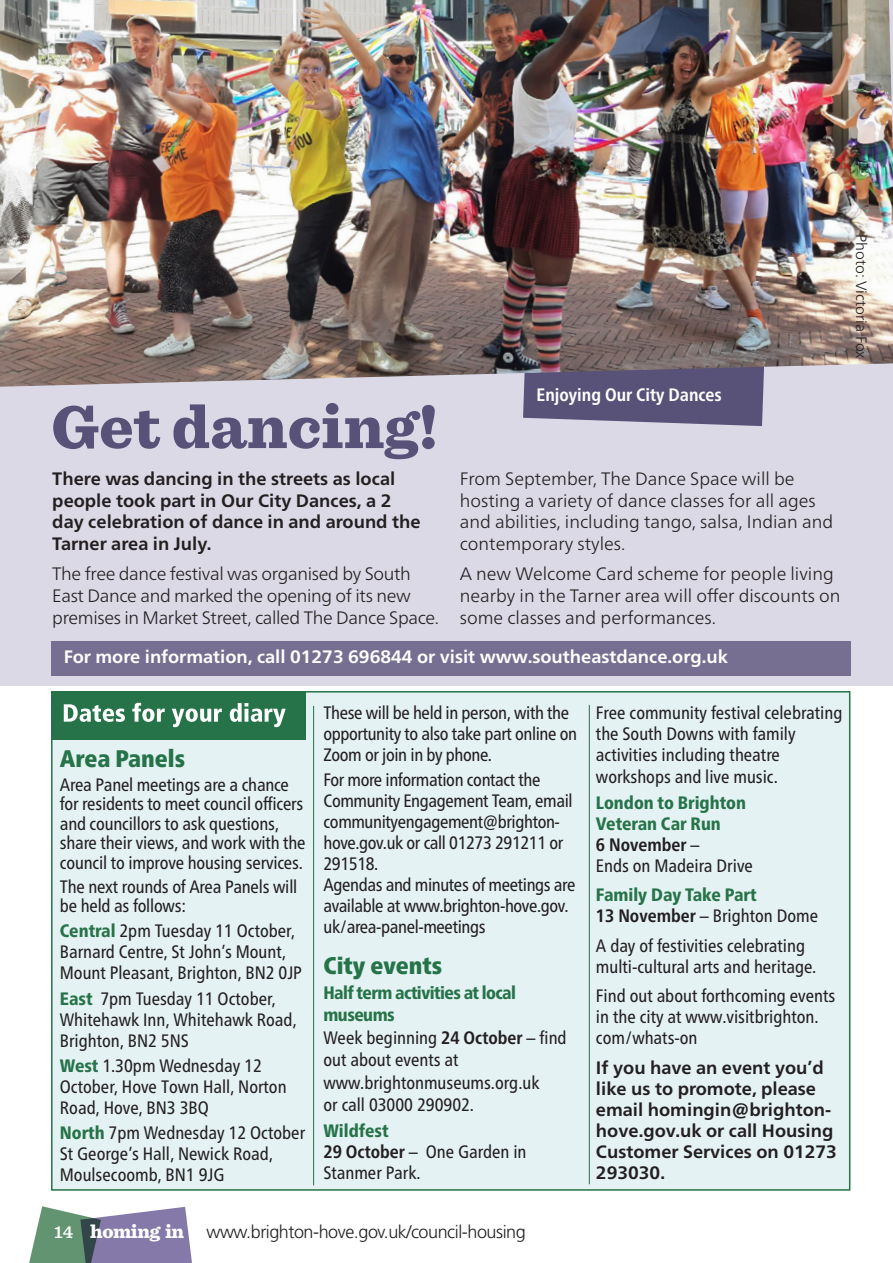
<style>
.page{position:relative;width:893px;height:1263px;background:#fff}
.page>*{position:absolute;margin:0;border:0;box-sizing:border-box;transform-origin:0 0}
.t1{font:900 63px "Sentinel";color:#595278}
.Small_heading_16_18{font:900 condensed 24px "Frutiger Neue LT Pro";color:#267349}
.bullets{font:condensed 18px/21px "Frutiger Neue LT Pro";color:#231f20}
.Main_text_12_14_5_li{font:condensed 18px/21px "Frutiger Neue LT Pro";letter-spacing:-.02em;color:#231f20}
.BODY_COPY{font:300 18px/21.8px "Frutiger Neue LT Pro";color:#231f20}
.Big_intro_para_13_15{font:condensed 18px/19.5px "Frutiger Neue LT Pro";letter-spacing:-.01em;color:#231f20}
.bullets-2{font:700 18px/21px "Frutiger Neue LT Pro";color:#231f20}
.BODY_COPY-2{font:700 18px/21.8px "Frutiger Neue LT Pro";color:#231f20}
.BODY_COPY-3{font:300 18px/21.8px "Frutiger Neue LT Pro";letter-spacing:-.02em;color:#231f20}
.bullets-3{font:800 condensed 18px/21px "Frutiger Neue LT Pro";color:#267349}
.BODY_COPY-4{font:700 18px "Frutiger Neue LT Pro";color:#fff}
.t2{font:300 18px "Frutiger";letter-spacing:-.025em;color:#231f20}
.BODY_COPY-5{font:700 condensed 18px "Frutiger Neue LT Pro";color:#fff}
.BODY_COPY-6{font:300 15px "Frutiger Neue LT Pro";color:#231f20}
.s1{font-weight:800;color:#267349}
.s2{font-weight:700}
.s3{font-weight:700;color:#231f20}
.s4{font-weight:400;color:#231f20}
.s5{font-family:"Sentinel";font-weight:600;color:#fff}
.s6{font-family:"Sentinel";font-weight:900;font-size:19.5px;color:#fff}
</style>
<div class="page">
<svg style="left:29px;top:1206px;width:163px;height:57px"></svg>
<div style="left:51px;top:691px;width:799px;height:500px;background:#e4f2f3;border:2px solid #267349"></div>
<div style="left:51px;top:691px;width:254px;height:49px;background:#267349"></div>
<svg style="left:64px;top:703px;width:222px;height:24px"></svg>
<div style="left:0;top:0;width:893px;height:686px;background:#dcd9e7"></div>
<svg style="left:523px;top:387px;width:241px;height:39px;background:#676084"></svg>
<img style="left:0;top:0;width:893px;height:387px">
<div style="left:51px;top:641px;width:799px;height:35px;background:#766f91"></div>
<hr style="left:313px;top:706px;width:1px;height:479px;background:#267349">
<hr style="left:589px;top:705px;width:1px;height:479px;background:#267349">
<p class="t1" style="left:51px;top:377px;width:389px">Get dancing!</p>
<p class="BODY_COPY-2" style="left:52px;top:468px;width:370px">There was dancing in the streets as local people took part in Our City Dances, a 2 day celebration of dance in and around the Tarner area in July.</p>
<p class="BODY_COPY-3" style="left:52px;top:563px;width:388px">The free dance festival was organised by South<br>East Dance and marked the opening of its new premises in Market Street, called The Dance Space.</p>
<p class="BODY_COPY-5" style="left:537px;top:384px;width:187px">Enjoying Our City Dances</p>
<p class="BODY_COPY" style="left:460px;top:468px;width:375px">From September, The Dance Space will be hosting a variety of dance classes for all ages and abilities, including tango, salsa, Indian and contemporary styles.</p>
<p class="BODY_COPY" style="left:460px;top:563px;width:382px">A new Welcome Card scheme for people living nearby in the Tarner area will offer discounts on some classes and performances.</p>
<p class="BODY_COPY-4" style="left:64px;top:646px;width:666px">For more information, call 01273 696844 or visit www.southeastdance.org.uk</p>
<p class="BODY_COPY-6" style="left:871px;top:234px;width:126px;rotate:90deg">Photo: Victoria Fox</p>
<p class="Small_heading_16_18" style="left:60px;top:744px;width:127px">Area Panels</p>
<p class="Big_intro_para_13_15" style="left:60px;top:775px;width:247px">Area Panel meetings are a chance for residents to meet council officers and councillors to ask questions, share their views, and work with the council to improve housing services.</p>
<p class="Big_intro_para_13_15" style="left:60px;top:876px;width:239px">The next rounds of Area Panels will be held as follows:</p>
<p class="bullets" style="left:60px;top:920px;width:244px"><span class="s1">Central</span> 2pm Tuesday 11 October,<br>Barnard Centre, St John’s Mount,<br>Mount Pleasant, Brighton, BN2 0JP</p>
<p class="bullets" style="left:60px;top:988px;width:238px"><span class="s1">East</span> 7pm Tuesday 11 October,<br>Whitehawk Inn, Whitehawk Road,<br>Brighton, BN2 5NS</p>
<p class="bullets" style="left:60px;top:1055px;width:228px"><span class="s1">West</span> 1.30pm Wednesday 12<br>October, Hove Town Hall, Norton<br>Road, Hove, BN3 3BQ</p>
<p class="bullets" style="left:60px;top:1122px;width:247px"><span class="s1">North</span> 7pm Wednesday 12 October<br>St George’s Hall, Newick Road,<br>Moulsecoomb, BN1 9JG</p>
<p class="Main_text_12_14_5_li" style="left:323px;top:702px;width:255px">These will be held in person, with the opportunity to also take part online on<br>Zoom or join in by phone.</p>
<p class="Main_text_12_14_5_li" style="left:323px;top:769px;width:251px">For more information contact the<br>Community Engagement Team, email communityengagement@brighton&shy;hove.gov.uk or call 01273 291211 or<br>291518.</p>
<p class="Main_text_12_14_5_li" style="left:323px;top:874px;width:253px">Agendas and minutes of meetings are available at www.brighton-hove.gov. uk/area-panel-meetings</p>
<p class="Small_heading_16_18" style="left:323px;top:951px;width:120px">City events</p>
<p class="bullets" style="left:323px;top:981px;width:245px;line-height:22.5px"><span class="s1">Half term activities at local museums<br></span>Week beginning <span class="s2">24 October</span> – find out about events at www.brightonmuseums.org.uk<br>or call 03000 290902.</p>
<p class="bullets" style="left:323px;top:1120px;width:204px"><span class="s1">Wildfest<br></span><span class="s2">29 October</span> – One Garden in<br>Stanmer Park.</p>
<p class="bullets" style="left:596px;top:702px;width:248px;line-height:21.5px">Free community festival celebrating the South Downs with family activities including theatre workshops and live music.</p>
<p class="bullets-3" style="left:596px;top:792px;width:158px">London to Brighton<br>Veteran Car Run<br><span class="s3">6 November</span> <span class="s4">–<br>Ends on Madeira Drive</span></p>
<p class="bullets-3" style="left:596px;top:884px;width:224px">Family Day Take Part<br><span class="s3">13 November</span> <span class="s4">– Brighton Dome</span></p>
<p class="bullets" style="left:596px;top:935px;width:222px">A day of festivities celebrating multi-cultural arts and heritage.</p>
<p class="bullets" style="left:596px;top:985px;width:241px">Find out about forthcoming events in the city at www.visitbrighton. com/whats-on</p>
<p class="bullets-2" style="left:596px;top:1057px;width:243px">If you have an event you’d like us to promote, please email homingin@brighton&shy;hove.gov.uk or call Housing<br>Customer Services on 01273<br>293030.</p>
<p class="t2" style="left:54px;top:1221px;width:473px"><span class="s5">14</span> <span class="s6">homing in</span> www.brighton-hove.gov.uk/council-housing</p>
</div>
